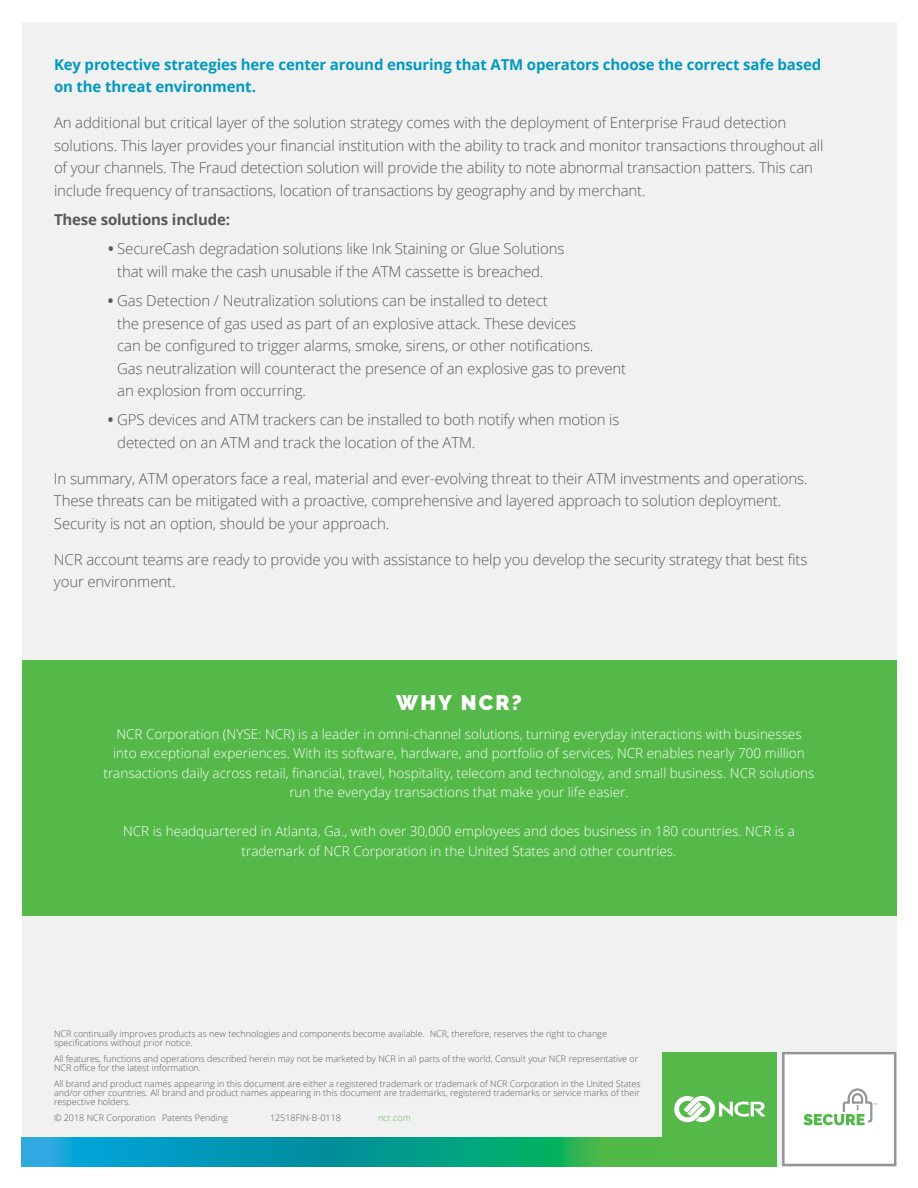
<style>
.page{position:relative;width:918px;height:1188px;background:#fff}
.page>*{position:absolute;margin:0;border:0;box-sizing:border-box;transform-origin:0 0}
.t1{font:900 21px "Raleway";letter-spacing:.1em;color:#fff}
.t2{font:300 15px/22.5px "Open Sans";letter-spacing:-.01em;color:#58595b}
.t3{font:700 15px/22.5px "Open Sans";letter-spacing:-.01em;color:#0099bf}
.t4{font:700 15px "Open Sans";letter-spacing:-.01em;color:#58595b}
.t5{font:300 13.5px/19.5px "Open Sans";color:#fff;text-align:center}
.t6{font:300 9px/9px "Open Sans";color:#58595b}
.t7{font:300 9px "Open Sans";color:#54b948}
.s1{font-weight:700}
</style>
<div class="page">
<div style="left:22px;top:22px;width:874px;height:1144px;background:#f1f1f2"></div>
<div style="left:22px;top:660px;width:874px;height:255px;background:#54b948"></div>
<svg style="left:22px;top:1137px;width:641px;height:29px;background:#0ea196"></svg>
<div style="left:663px;top:1052px;width:114px;height:114px;background:#54b948"></div>
<svg style="left:674px;top:1096px;width:92px;height:26px"></svg>
<svg style="left:782px;top:1052px;width:114px;height:114px"></svg>
<p class="t3" style="left:54px;top:53px;width:769px">Key protective strategies here center around ensuring that ATM operators choose the correct safe based on the threat environment.</p>
<p class="t2" style="left:54px;top:111px;width:771px">An additional but critical layer of the solution strategy comes with the deployment of Enterprise Fraud detection solutions. This layer provides your financial institution with the ability to track and monitor transactions throughout all of your channels. The Fraud detection solution will provide the ability to note abnormal transaction patters. This can include frequency of transactions, location of transactions by geography and by merchant.</p>
<p class="t4" style="left:54px;top:209px;width:178px">These solutions include:</p>
<p class="t2" style="left:117px;top:237px;width:449px;text-indent:-9px"><span class="s1">•</span> SecureCash degradation solutions like Ink Staining or Glue Solutions that will make the cash unusable if the ATM cassette is breached.</p>
<p class="t2" style="left:117px;top:289px;width:510px;text-indent:-9px"><span class="s1">•</span> Gas Detection / Neutralization solutions can be installed to detect<br>the presence of gas used as part of an explosive attack. These devices<br>can be configured to trigger alarms, smoke, sirens, or other notifications.<br>Gas neutralization will counteract the presence of an explosive gas to prevent an explosion from occurring.</p>
<p class="t2" style="left:117px;top:408px;width:504px;text-indent:-9px"><span class="s1">•</span> GPS devices and ATM trackers can be installed to both notify when motion is detected on an ATM and track the location of the ATM.</p>
<p class="t2" style="left:54px;top:467px;width:755px">In summary, ATM operators face a real, material and ever-evolving threat to their ATM investments and operations.<br>These threats can be mitigated with a proactive, comprehensive and layered approach to solution deployment.<br>Security is not an option, should be your approach.</p>
<p class="t2" style="left:54px;top:548px;width:755px">NCR account teams are ready to provide you with assistance to help you develop the security strategy that best fits your environment.</p>
<h1 class="t1" style="left:396px;top:690px;width:127px">WHY NCR?</h1>
<p class="t5" style="left:104px;top:724px;width:713px">NCR Corporation (NYSE: NCR) is a leader in omni-channel solutions, turning everyday interactions with businesses into exceptional experiences. With its software, hardware, and portfolio of services, NCR enables nearly 700 million transactions daily across retail, financial, travel, hospitality, telecom and technology, and small business. NCR solutions run the everyday transactions that make your life easier.</p>
<p class="t5" style="left:123px;top:821px;width:673px">NCR is headquartered in Atlanta, Ga., with over 30,000 employees and does business in 180 countries. NCR is a trademark of NCR Corporation in the United States and other countries.</p>
<p class="t6" style="left:54px;top:1029px;width:554px">NCR continually improves products as new technologies and components become available. NCR, therefore, reserves the right to change specifications without prior notice.</p>
<p class="t6" style="left:54px;top:1054px;width:586px">All features, functions and operations described herein may not be marketed by NCR in all parts of the world. Consult your NCR representative or<br>NCR office for the latest information.</p>
<p class="t6" style="left:54px;top:1079px;width:588px;text-align:justify">All brand and product names appearing in this document are either a registered trademark or trademark of NCR Corporation in the United States and/or other countries. All brand and product names appearing in this document are trademarks, registered trademarks or service marks of their respective holders.</p>
<p class="t6" style="left:54px;top:1112px;width:175px">© 2018 NCR Corporation Patents Pending</p>
<p class="t6" style="left:270px;top:1112px;width:72px">12518FIN-B-0118</p>
<p class="t7" style="left:378px;top:1111px;width:34px">ncr.com</p>
</div>
